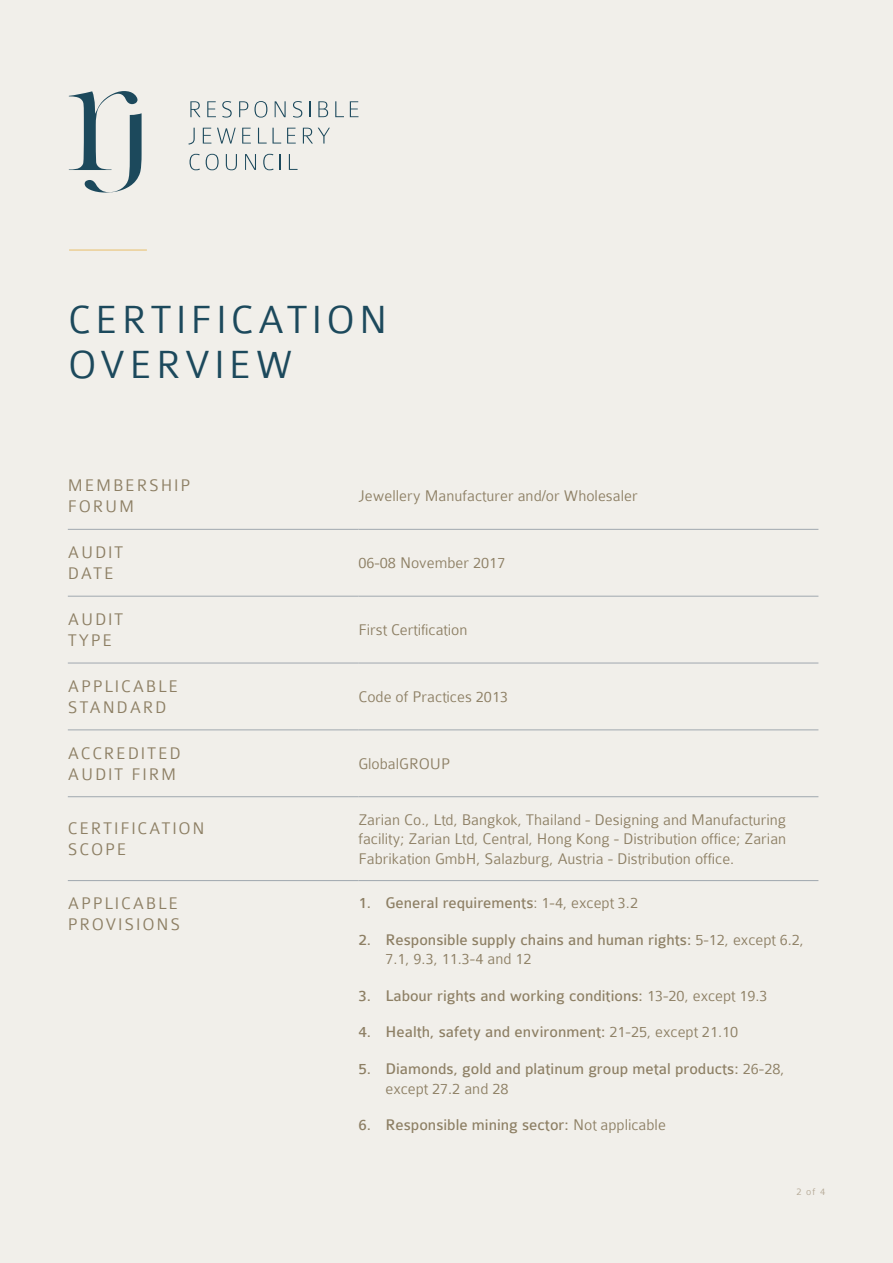
<style>
.page{position:relative;width:893px;height:1263px;background:#f1efea}
.page>*{position:absolute;margin:0;border:0;box-sizing:border-box;transform-origin:0 0}
.Large_subhead_20pt_S{font:300 42px/45px "Colaborate";letter-spacing:.1em;color:#1c495c}
.Small_subhead_12pt_E{font:300 18px/21px "Colaborate";letter-spacing:.1em;color:#8d7f64}
.t1{font:16.5px/19.5px "Colaborate";color:#8d7f64}
.Body_copy_Earth{font:300 16.5px/19.5px "Colaborate";color:#8d7f64;text-align:justify}
.t2{font:300 10.5px "Colaborate";color:#b5a996}
.s1{font-weight:300}
</style>
<div class="page">
<hr style="left:69px;top:249px;width:78px;height:2px;background:#e9c378">
<svg style="left:68px;top:96px;width:291px;height:75px"></svg>
<svg style="left:69px;top:91px;width:73px;height:102px"></svg>
<svg style="left:190px;top:101px;width:10px;height:16px"></svg>
<svg style="left:207px;top:101px;width:9px;height:16px"></svg>
<svg style="left:222px;top:101px;width:10px;height:17px"></svg>
<svg style="left:239px;top:101px;width:9px;height:16px"></svg>
<svg style="left:254px;top:101px;width:13px;height:17px"></svg>
<svg style="left:275px;top:101px;width:11px;height:16px"></svg>
<svg style="left:293px;top:101px;width:9px;height:17px"></svg>
<svg style="left:309px;top:101px;width:2px;height:16px"></svg>
<svg style="left:318px;top:101px;width:10px;height:16px"></svg>
<svg style="left:335px;top:101px;width:9px;height:16px"></svg>
<svg style="left:350px;top:101px;width:8px;height:16px"></svg>
<svg style="left:188px;top:128px;width:7px;height:17px"></svg>
<svg style="left:203px;top:128px;width:8px;height:16px"></svg>
<svg style="left:217px;top:128px;width:19px;height:16px"></svg>
<svg style="left:242px;top:128px;width:9px;height:16px"></svg>
<svg style="left:258px;top:128px;width:23px;height:16px"></svg>
<svg style="left:287px;top:128px;width:9px;height:16px"></svg>
<svg style="left:303px;top:128px;width:27px;height:16px"></svg>
<svg style="left:190px;top:154px;width:10px;height:16px"></svg>
<svg style="left:206px;top:154px;width:13px;height:16px"></svg>
<svg style="left:226px;top:154px;width:11px;height:16px"></svg>
<svg style="left:245px;top:154px;width:11px;height:16px"></svg>
<svg style="left:263px;top:154px;width:11px;height:16px"></svg>
<svg style="left:280px;top:154px;width:1px;height:16px"></svg>
<svg style="left:289px;top:154px;width:9px;height:16px"></svg>
<hr style="left:68px;top:529px;width:290px;height:1px;background:#a0a8af">
<hr style="left:358px;top:529px;width:460px;height:1px;background:#a0a8af">
<hr style="left:68px;top:596px;width:290px;height:1px;background:#a0a8af">
<hr style="left:358px;top:596px;width:460px;height:1px;background:#a0a8af">
<hr style="left:68px;top:663px;width:290px;height:1px;background:#a0a8af">
<hr style="left:358px;top:663px;width:460px;height:1px;background:#a0a8af">
<hr style="left:68px;top:730px;width:290px;height:1px;background:#a0a8af">
<hr style="left:358px;top:730px;width:460px;height:1px;background:#a0a8af">
<hr style="left:68px;top:796px;width:290px;height:1px;background:#a0a8af">
<hr style="left:358px;top:796px;width:460px;height:1px;background:#a0a8af">
<hr style="left:68px;top:880px;width:290px;height:1px;background:#a0a8af">
<hr style="left:358px;top:880px;width:460px;height:1px;background:#a0a8af">
<p class="Large_subhead_20pt_S" style="left:68px;top:298px;width:321px">CERTIFICATION<br>OVERVIEW</p>
<p class="Small_subhead_12pt_E" style="left:68px;top:475px;width:124px">MEMBERSHIP<br>FORUM</p>
<p class="Body_copy_Earth" style="left:358px;top:486px;width:281px">Jewellery Manufacturer and/or Wholesaler</p>
<p class="Small_subhead_12pt_E" style="left:68px;top:542px;width:57px">AUDIT<br>DATE</p>
<p class="Body_copy_Earth" style="left:358px;top:553px;width:148px">06-08 November 2017</p>
<p class="Small_subhead_12pt_E" style="left:68px;top:609px;width:57px">AUDIT<br>TYPE</p>
<p class="Body_copy_Earth" style="left:358px;top:620px;width:111px">First Certification</p>
<p class="Small_subhead_12pt_E" style="left:68px;top:676px;width:112px">APPLICABLE<br>STANDARD</p>
<p class="Body_copy_Earth" style="left:358px;top:687px;width:151px">Code of Practices 2013</p>
<p class="Small_subhead_12pt_E" style="left:68px;top:742px;width:114px">ACCREDITED<br>AUDIT FIRM</p>
<p class="Body_copy_Earth" style="left:358px;top:754px;width:93px">GlobalGROUP</p>
<p class="Small_subhead_12pt_E" style="left:68px;top:818px;width:138px">CERTIFICATION<br>SCOPE</p>
<p class="Body_copy_Earth" style="left:358px;top:810px;width:429px">Zarian Co., Ltd, Bangkok, Thailand - Designing and Manufacturing facility; Zarian Ltd, Central, Hong Kong - Distribution office; Zarian Fabrikation GmbH, Salazburg, Austria - Distribution office.</p>
<p class="Small_subhead_12pt_E" style="left:68px;top:893px;width:114px">APPLICABLE<br>PROVISIONS</p>
<p class="t1" style="left:358px;top:894px;width:281px">1. General requirements<span class="s1">: 1-4, except 3.2</span></p>
<p class="t1" style="left:385px;top:930px;width:420px;text-indent:-27px">2. Responsible supply chains and human rights: <span class="s1">5-12, except 6.2,<br>7.1, 9.3, 11.3-4 and 12</span></p>
<p class="t1" style="left:358px;top:986px;width:411px">3. Labour rights and working conditions: <span class="s1">13-20, except 19.3</span></p>
<p class="t1" style="left:358px;top:1023px;width:381px">4. Health, safety and environment: <span class="s1">21-25, except 21.10</span></p>
<p class="t1" style="left:385px;top:1059px;width:401px;text-indent:-27px">5. Diamonds, gold and platinum group metal products: <span class="s1">26-28, except 27.2 and 28</span></p>
<p class="t1" style="left:358px;top:1115px;width:309px">6. Responsible mining sector: <span class="s1">Not applicable</span></p>
<p class="t2" style="left:796px;top:1186px;width:30px">2 of 4</p>
</div>
